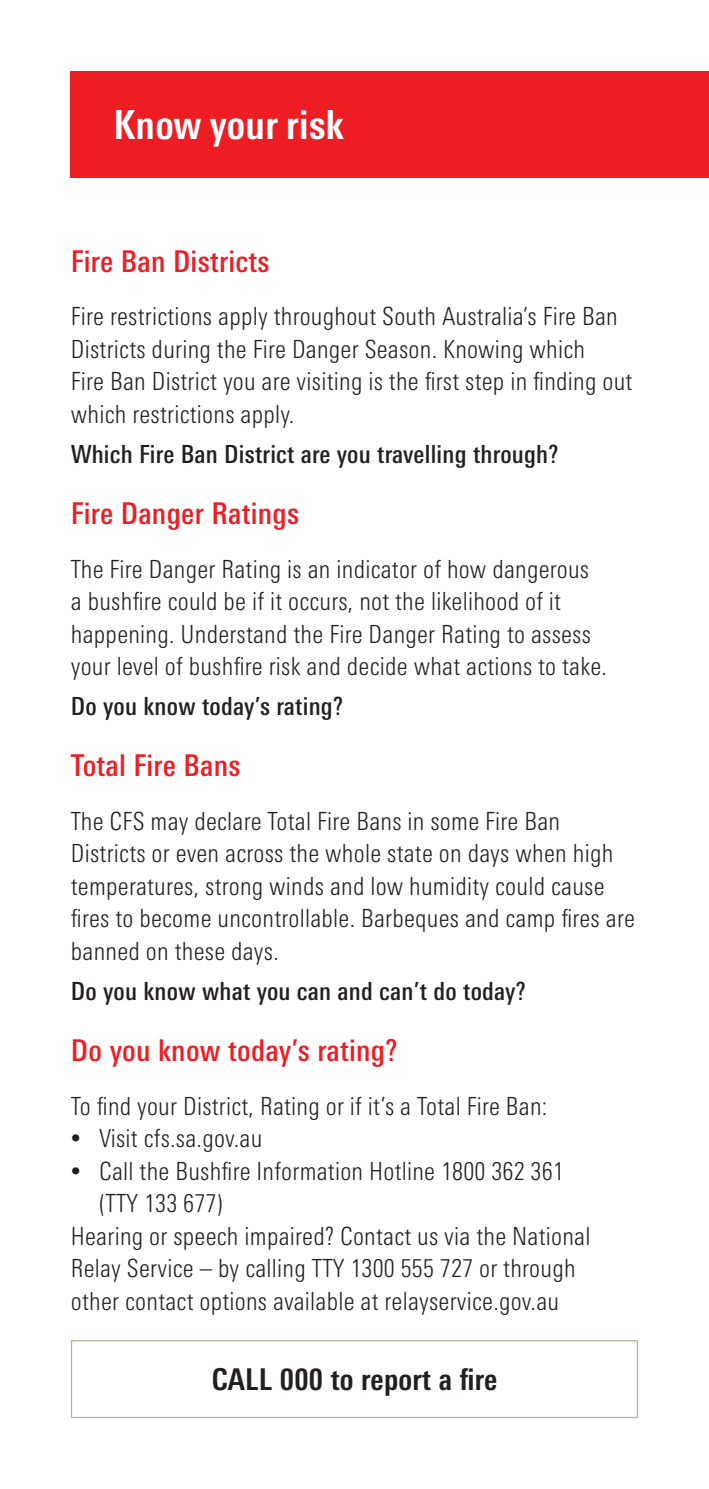
<style>
.page{position:relative;width:709px;height:1489px;background:#fff}
.page>*{position:absolute;margin:0;border:0;box-sizing:border-box;transform-origin:0 0}
.Heading{font:700 condensed 40px "Linotype Univers";letter-spacing:.01em;color:#fff}
.Body_Copy{font:500 condensed 30px "Linotype Univers";letter-spacing:.01em;color:#ee1d23}
.Body_Copy-2{font:700 condensed 30px "Linotype Univers";letter-spacing:.01em;color:#231f20}
.Body_Copy-3{font:300 condensed 25px/32.5px "Linotype Univers";letter-spacing:.01em;color:#231f20}
.Body_Copy-4{font:500 condensed 25px "Linotype Univers";letter-spacing:.01em;color:#231f20}
.s1{font-size:20px}
</style>
<div class="page">
<div style="left:71px;top:71px;width:638px;height:106px;background:#ee1d23"></div>
<div style="left:71px;top:1339px;width:567px;height:78px;border:1px solid #baaf99"></div>
<p class="Heading" style="left:113px;top:101px;width:232px">Know your risk</p>
<p class="Body_Copy" style="left:71px;top:243px;width:200px">Fire Ban Districts</p>
<p class="Body_Copy-3" style="left:71px;top:300px;width:563px">Fire restrictions apply throughout South Australia’s Fire Ban Districts during the Fire Danger Season. Knowing which<br>Fire Ban District you are visiting is the first step in finding out which restrictions apply.</p>
<p class="Body_Copy-4" style="left:71px;top:439px;width:489px">Which Fire Ban District are you travelling through?</p>
<p class="Body_Copy" style="left:71px;top:495px;width:230px">Fire Danger Ratings</p>
<p class="Body_Copy-3" style="left:71px;top:552px;width:537px">The Fire Danger Rating is an indicator of how dangerous<br>a bushfire could be if it occurs, not the likelihood of it happening. Understand the Fire Danger Rating to assess your level of bushfire risk and decide what actions to take.</p>
<p class="Body_Copy-4" style="left:71px;top:691px;width:274px">Do you know today’s rating?</p>
<p class="Body_Copy" style="left:71px;top:747px;width:171px">Total Fire Bans</p>
<p class="Body_Copy-3" style="left:71px;top:804px;width:565px">The CFS may declare Total Fire Bans in some Fire Ban Districts or even across the whole state on days when high temperatures, strong winds and low humidity could cause fires to become uncontrollable. Barbeques and camp fires are banned on these days.</p>
<p class="Body_Copy-4" style="left:71px;top:975px;width:456px">Do you know what you can and can’t do today?</p>
<p class="Body_Copy" style="left:71px;top:1032px;width:328px">Do you know today’s rating?</p>
<p class="Body_Copy-3" style="left:71px;top:1089px;width:478px">To find your District, Rating or if it’s a Total Fire Ban:</p>
<p class="Body_Copy-3" style="left:71px;top:1121px;width:193px"><span class="s1">•</span> Visit cfs.sa.gov.au</p>
<p class="Body_Copy-3" style="left:99px;top:1154px;width:466px;text-indent:-28px"><span class="s1">•</span> Call the Bushfire Information Hotline 1800 362 361 (TTY 133 677)</p>
<p class="Body_Copy-3" style="left:71px;top:1219px;width:521px">Hearing or speech impaired? Contact us via the National<br>Relay Service – by calling TTY 1300 555 727 or through other contact options available at relayservice.gov.au</p>
<p class="Body_Copy-2" style="left:212px;top:1360px;width:287px">CALL 000 to report a fire</p>
</div>
